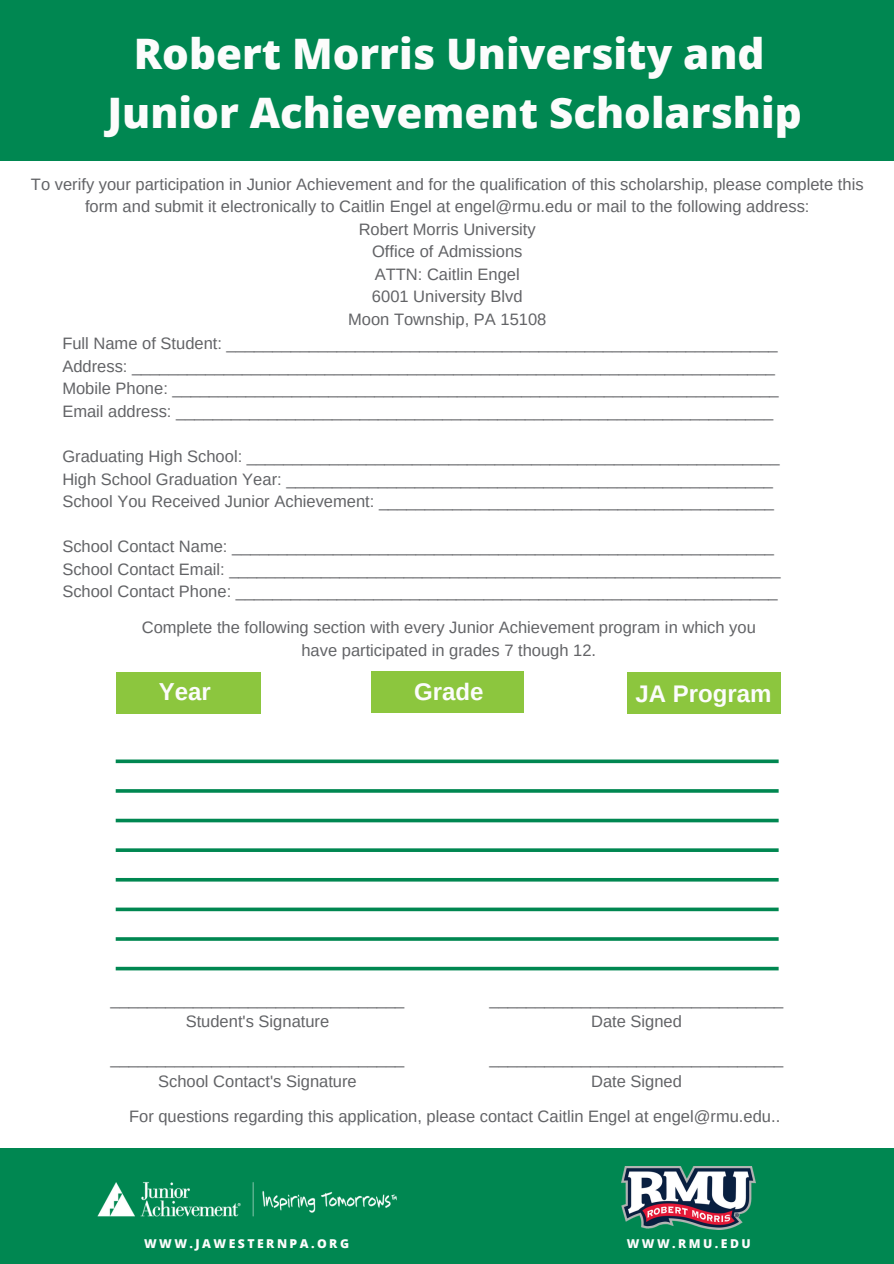
<style>
.page{position:relative;width:894px;height:1264px;background:#fff}
.page>*{position:absolute;margin:0;border:0;box-sizing:border-box;transform-origin:0 0}
.t1{font:800 42px/58.5px "Open Sans";color:#fcfcfc;text-align:center}
.t2{font:700 24px "Arimo";color:#fcfcfc}
.t3{font:16.5px/22.5px "Arimo";color:#626366;text-align:center}
.t4{font:800 12.15px "Open Sans";letter-spacing:.2em;color:#fcfcfc}
</style>
<div class="page">
<div style="left:0;top:0;width:893px;height:161px;background:#008751"></div>
<div style="left:0;top:1148px;width:893px;height:115px;background:#008751"></div>
<div style="left:116px;top:672px;width:145px;height:42px;background:#8cc63e"></div>
<div style="left:371px;top:671px;width:152px;height:42px;background:#8cc63e"></div>
<div style="left:626px;top:672px;width:154px;height:42px;background:#8cc63e"></div>
<svg style="left:116px;top:759px;width:662px;height:4px;background:#209667"></svg>
<svg style="left:116px;top:789px;width:662px;height:3px;background:#0a8c58"></svg>
<svg style="left:116px;top:818px;width:662px;height:4px;background:#2f9d71"></svg>
<svg style="left:116px;top:848px;width:662px;height:4px;background:#179261"></svg>
<hr style="left:116px;top:878px;width:662px;height:3px;background:#008751">
<svg style="left:116px;top:907px;width:662px;height:4px;background:#25986a"></svg>
<svg style="left:116px;top:966px;width:662px;height:4px;background:#339f74"></svg>
<svg style="left:116px;top:937px;width:662px;height:3px;background:#108e5c"></svg>
<img style="left:97px;top:1182px;width:299px;height:35px">
<img style="left:621px;top:1166px;width:134px;height:63px">
<h1 class="t1" style="left:107px;top:24px;width:695px">Robert Morris University and<br>Junior Achievement Scholarship</h1>
<p class="t3" style="left:31px;top:173px;width:833px">To verify your participation in Junior Achievement and for the qualification of this scholarship, please complete this form and submit it electronically to Caitlin Engel at engel@rmu.edu or mail to the following address:<br>Robert Morris University<br>Office of Admissions<br>ATTN: Caitlin Engel<br>6001 University Blvd<br>Moon Township, PA 15108</p>
<p class="t3" style="left:62px;top:332px;width:717px;text-align:left">Full Name of Student: ____________________________________________________________ Address: ______________________________________________________________________ Mobile Phone: __________________________________________________________________ Email address: _________________________________________________________________</p>
<p class="t3" style="left:62px;top:445px;width:718px;text-align:left">Graduating High School: __________________________________________________________<br>High School Graduation Year: _____________________________________________________<br>School You Received Junior Achievement: ___________________________________________</p>
<p class="t3" style="left:62px;top:535px;width:719px;text-align:left">School Contact Name: ___________________________________________________________<br>School Contact Email: ____________________________________________________________<br>School Contact Phone: ___________________________________________________________</p>
<p class="t3" style="left:142px;top:616px;width:615px">Complete the following section with every Junior Achievement program in which you have participated in grades 7 though 12.</p>
<h2 class="t2" style="left:159px;top:678px;width:54px">Year</h2>
<h2 class="t2" style="left:414px;top:678px;width:71px">Grade</h2>
<h2 class="t2" style="left:635px;top:680px;width:138px">JA Program</h2>
<p class="t3" style="left:110px;top:987px;width:295px">________________________________<br>Student's Signature</p>
<p class="t3" style="left:110px;top:1047px;width:295px">________________________________<br>School Contact's Signature</p>
<p class="t3" style="left:489px;top:987px;width:295px">________________________________<br>Date Signed</p>
<p class="t3" style="left:489px;top:1047px;width:295px">________________________________<br>Date Signed</p>
<p class="t3" style="left:129px;top:1105px;width:652px">For questions regarding this application, please contact Caitlin Engel at engel@rmu.edu..</p>
<p class="t4" style="left:144px;top:1235px;width:206px">WWW.JAWESTERNPA.ORG</p>
<p class="t4" style="left:626px;top:1235px;width:125px">WWW.RMU.EDU</p>
</div>
